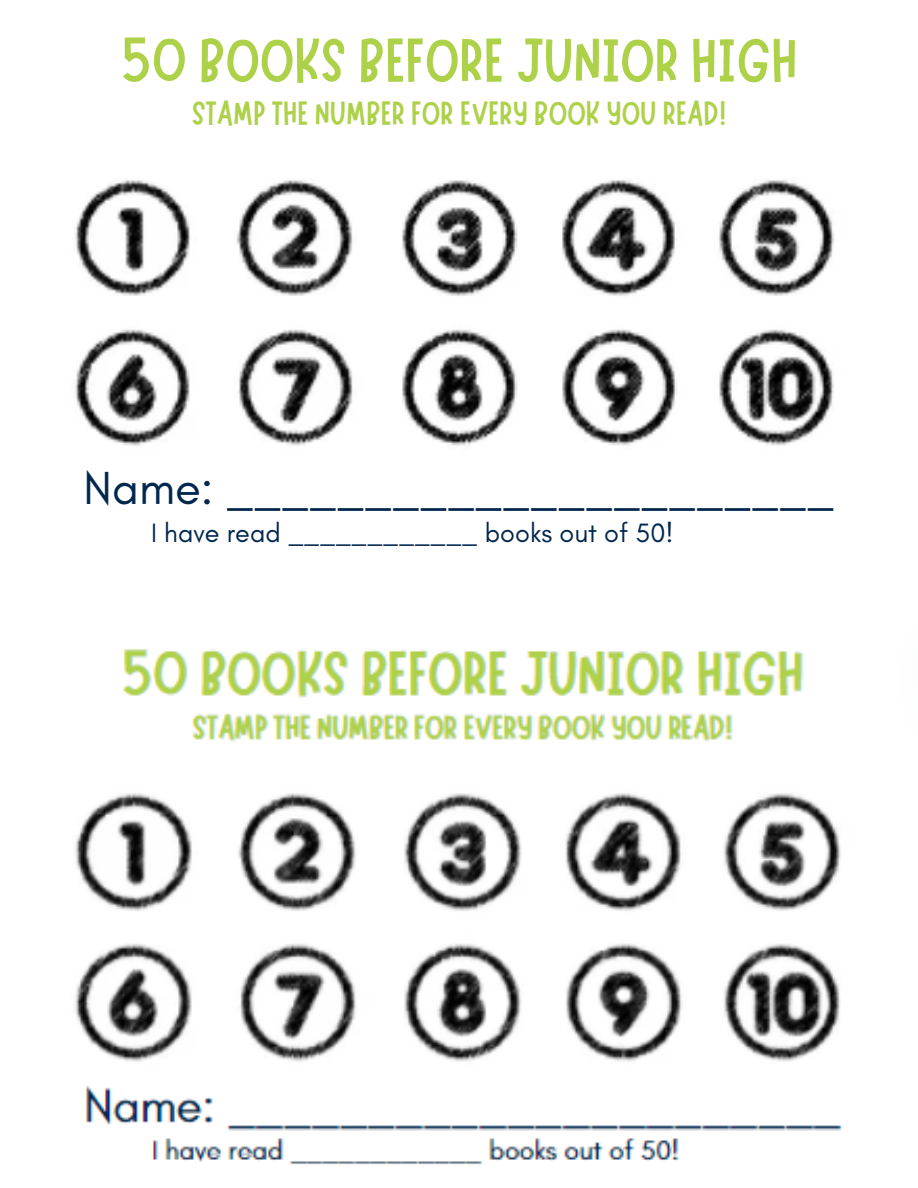
<style>
.page{position:relative;width:918px;height:1188px;background:#fff}
.page>*{position:absolute;margin:0;border:0;box-sizing:border-box;transform-origin:0 0}
.t1{font:62.25px "Marykate";color:#aed14a}
.t2{font:47.25px "Glacial Indifference";color:#00274e}
.t3{font:33.75px "Marykate";color:#aed14a}
.t4{font:27px "Glacial Indifference";color:#00274e}
</style>
<div class="page">
<img style="left:75px;top:180px;width:760px;height:266px">
<img style="left:75px;top:649px;width:768px;height:516px">
<p class="t1" style="left:120px;top:20px;width:679px">50 BOOKS BEFORE JUNIOR HIGH</p>
<h2 class="t3" style="left:192px;top:91px;width:536px">STAMP THE NUMBER FOR EVERY BOOK YOU READ!</h2>
<p class="t2" style="left:84px;top:459px;width:752px">Name: ______________________</p>
<p class="t4" style="left:151px;top:516px;width:524px">I have read ____________ books out of 50!</p>
</div>
